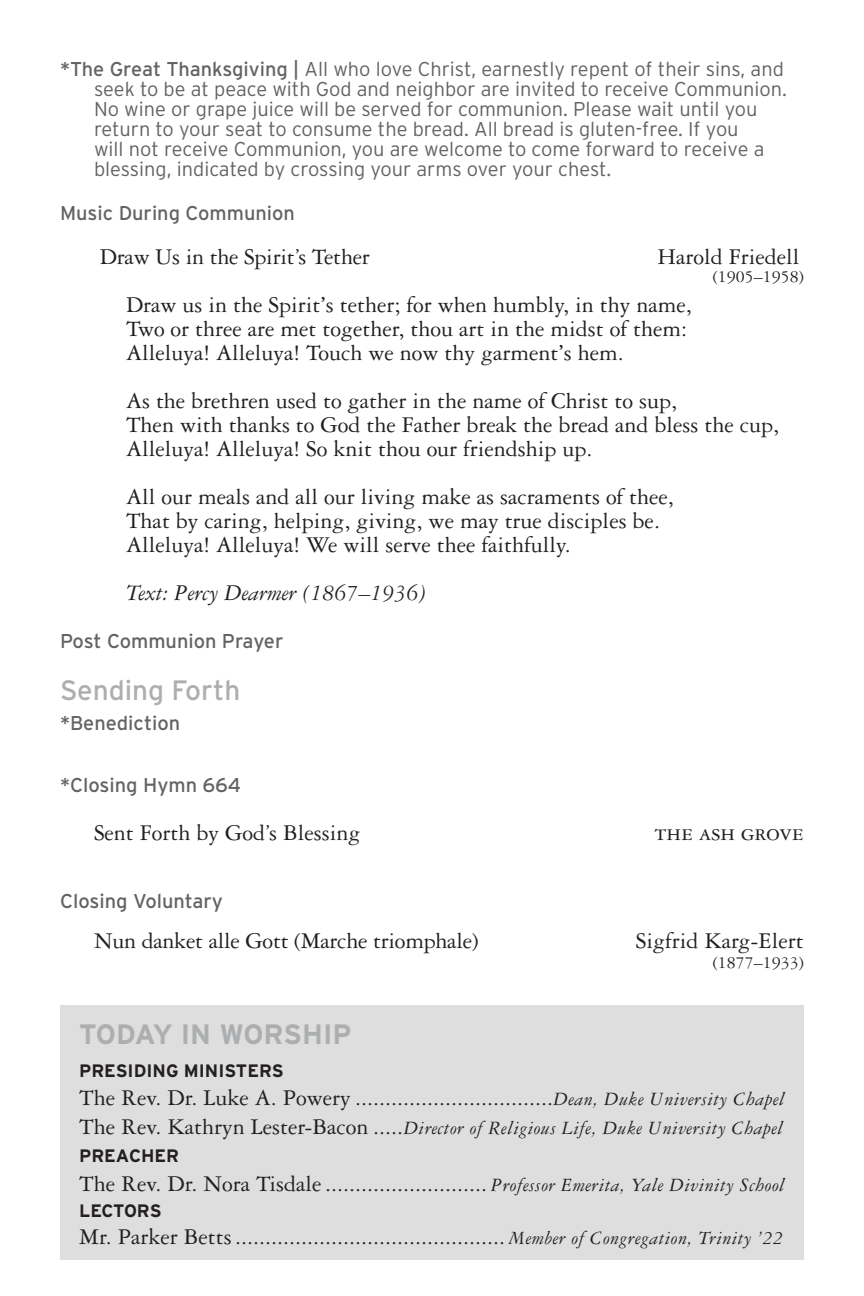
<style>
.page{position:relative;width:864px;height:1296px;background:#fff}
.page>*{position:absolute;margin:0;border:0;box-sizing:border-box;transform-origin:0 0}
.Header_1{font:700 28px "Interstate";color:#acaeaf}
.Header_2{font:28px "Interstate";color:#acaeaf}
.Header_2-2{font:24px "Garamond 3 LT Std";color:#231f20}
.Tabbed_Leader{font:24px "Garamond 3 LT Std";color:#231f20}
.Header_2-3{font:italic 24px "Garamond 3 LT Std";color:#231f20}
.Header_2-4{font:300 20px/20px "Interstate";color:#636366}
.Header_2-5{font:20px "Interstate";color:#636366}
.Tabbed_Leader-2{font:italic 20px "Garamond 3 LT Std";letter-spacing:.025em;color:#231f20}
.Tabbed_Leader-3{font:700 18px "Interstate";color:#231f20}
.Header_2-6{font:18px "Garamond 3 LT Std";color:#231f20}
.s1{font-weight:400}
.s2{font-weight:700}
.s3{font-style:italic;font-size:20px}
.s4{font-style:normal;font-size:24px}
</style>
<div class="page">
<div style="left:60px;top:1006px;width:744px;height:254px;background:#dededf"></div>
<p class="Header_2-4" style="left:60px;top:59px;width:725px"><span class="s1">*The Great Thanksgiving |</span> All who love Christ, earnestly repent of their sins, and</p>
<p class="Header_2-4" style="left:94px;top:79px;width:694px">seek to be at peace with God and neighbor are invited to receive Communion.</p>
<p class="Header_2-4" style="left:94px;top:99px;width:665px">No wine or grape juice will be served for communion. Please wait until you</p>
<p class="Header_2-4" style="left:94px;top:119px;width:672px">return to your seat to consume the bread. All bread is gluten-free. If you will not receive Communion, you are welcome to come forward to receive a blessing, indicated by crossing your arms over your chest.</p>
<p class="Header_2-5" style="left:60px;top:202px;width:236px">Music During Communion</p>
<p class="Header_2-2" style="left:100px;top:244px;width:272px">Draw Us in the Spirit’s Tether</p>
<p class="Header_2-2" style="left:658px;top:244px;width:144px">Harold Friedell</p>
<p class="Header_2-6" style="left:713px;top:267px;width:93px">(1905–1958)</p>
<p class="Header_2-2" style="left:126px;top:292px;width:567px">Draw us in the Spirit<span class="s2">’</span>s tether; for when humbly, in thy name,</p>
<p class="Header_2-2" style="left:126px;top:316px;width:563px">Two or three are met together, thou art in the midst of them:</p>
<p class="Header_2-2" style="left:126px;top:340px;width:499px">Alleluya! Alleluya! Touch we now thy garment<span class="s2">’</span>s hem.</p>
<p class="Header_2-2" style="left:126px;top:388px;width:553px">As the brethren used to gather in the name of Christ to sup,</p>
<p class="Header_2-2" style="left:126px;top:412px;width:655px">Then with thanks to God the Father break the bread and bless the cup,</p>
<p class="Header_2-2" style="left:126px;top:436px;width:468px">Alleluya! Alleluya! So knit thou our friendship up.</p>
<p class="Header_2-2" style="left:126px;top:484px;width:549px">All our meals and all our living make as sacraments of thee,</p>
<p class="Header_2-2" style="left:126px;top:508px;width:535px">That by caring, helping, giving, we may true disciples be.</p>
<p class="Header_2-2" style="left:126px;top:532px;width:446px">Alleluya! Alleluya! We will serve thee faithfully.</p>
<p class="Header_2-3" style="left:126px;top:580px;width:302px">Text: Percy Dearmer (1867–1936)</p>
<p class="Header_2-5" style="left:60px;top:630px;width:225px">Post Communion Prayer</p>
<p class="Header_2" style="left:60px;top:674px;width:182px">Sending Forth</p>
<p class="Header_2-5" style="left:60px;top:712px;width:122px">*Benediction</p>
<p class="Header_2-5" style="left:60px;top:774px;width:183px">*Closing Hymn 664</p>
<p class="Header_2-2" style="left:94px;top:820px;width:268px">Sent Forth by God’s Blessing</p>
<p class="Header_2-2" style="left:655px;top:820px;width:151px">the ash grove</p>
<p class="Header_2-5" style="left:60px;top:890px;width:164px">Closing Voluntary</p>
<p class="Header_2-2" style="left:94px;top:928px;width:386px">Nun danket alle Gott (Marche triomphale)</p>
<p class="Header_2-2" style="left:636px;top:928px;width:170px">Sigfrid Karg-Elert</p>
<p class="Header_2-6" style="left:713px;top:953px;width:93px">(1877–1933)</p>
<p class="Header_1" style="left:79px;top:1019px;width:274px">TODAY IN WORSHIP</p>
<p class="Tabbed_Leader-3" style="left:79px;top:1060px;width:206px">PRESIDING MINISTERS</p>
<p class="Tabbed_Leader" style="left:79px;top:1085px;width:707px">The Rev. Dr. Luke A. Powery .................................<span class="s3">Dean, Duke University Chapel</span></p>
<p class="Tabbed_Leader-2" style="left:79px;top:1118px;width:706px"><span class="s4">The Rev. Kathryn Lester-Bacon .....</span>Director of Religious Life, Duke University Chapel</p>
<p class="Tabbed_Leader-3" style="left:79px;top:1146px;width:101px">PREACHER</p>
<p class="Tabbed_Leader" style="left:79px;top:1171px;width:707px">The Rev. Dr. Nora Tisdale ........................... <span class="s3">Professor Emerita, Yale Divinity School</span></p>
<p class="Tabbed_Leader-3" style="left:79px;top:1201px;width:84px">LECTORS</p>
<p class="Tabbed_Leader" style="left:79px;top:1224px;width:706px">Mr. Parker Betts............................................. <span class="s3">Member of Congregation, Trinity ’22</span></p>
</div>
